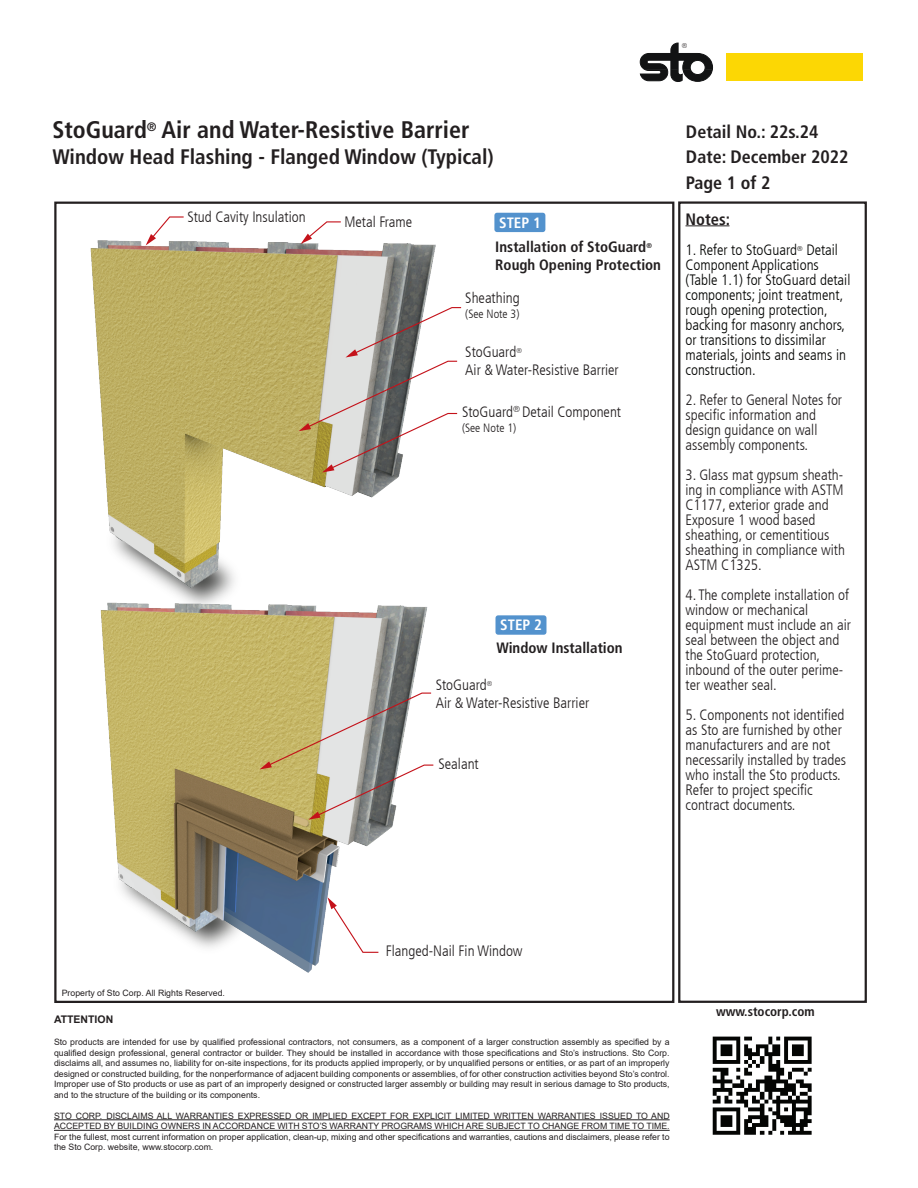
<style>
.page{position:relative;width:918px;height:1188px;background:#fff}
.page>*{position:absolute;margin:0;border:0;box-sizing:border-box;transform-origin:0 0}
.t1{font:700 condensed 24px "Sto Frutiger";color:#231f20}
.t2{font:700 condensed 21px "Sto Frutiger";color:#231f20}
.t3{font:700 condensed 18px/25.5px "Sto Frutiger";color:#231f20}
.t4{font:700 condensed 16.5px "Sto Frutiger";color:#231f20}
.t5{font:300 condensed 15px/15px "Sto Frutiger";color:#231f20}
.t6{font:300 condensed 15px/15px "Sto Frutiger";color:#040503}
.t7{font:700 condensed 15px/18px "Sto Frutiger";color:#231f20}
.t8{font:700 condensed 15px "Sto Frutiger";color:#fff}
.t9{font:700 condensed 13.05px "Sto Frutiger";color:#231f20}
.t10{font:300 condensed 12px "Sto Frutiger";color:#231f20}
.t11{font:700 10.5px "Arial";color:#231f20}
.t12{font:8.7px/10.5px "Arial";color:#231f20;text-align:justify}
.t13{font:300 condensed 7.05px "Sto Frutiger";color:#231f20}
</style>
<div class="page">
<img style="left:100px;top:599px;width:328px;height:374px">
<img style="left:90px;top:240px;width:346px;height:359px">
<hr style="left:686px;top:225px;width:44px;height:1px;background:#231f20">
<img style="left:712px;top:1036px;width:100px;height:99px">
<svg style="left:301px;top:221px;width:41px;height:23px"></svg>
<svg style="left:146px;top:216px;width:39px;height:29px"></svg>
<svg style="left:299px;top:306px;width:163px;height:166px"></svg>
<svg style="left:327px;top:897px;width:53px;height:56px"></svg>
<svg style="left:259px;top:692px;width:175px;height:128px"></svg>
<div style="left:678px;top:201px;width:189px;height:802px;border:2px solid #231f20"></div>
<svg style="left:639px;top:43px;width:74px;height:39px"></svg>
<div style="left:726px;top:53px;width:137px;height:28px;background:#fcd704"></div>
<hr style="left:54px;top:1120px;width:616px;height:1px;background:#231f20">
<hr style="left:54px;top:1130px;width:616px;height:1px;background:#231f20">
<div style="left:494px;top:213px;width:51px;height:19px;background:#5392cd;border-radius:3px"></div>
<div style="left:496px;top:615px;width:50px;height:20px;background:#5392cd;border-radius:3px"></div>
<p class="t13" style="left:682px;top:41px;width:7px">®</p>
<h1 class="t1" style="left:52px;top:116px;width:419px">StoGuard<sup>®</sup> Air and Water-Resistive Barrier</h1>
<h2 class="t2" style="left:52px;top:144px;width:443px">Window Head Flashing - Flanged Window (Typical)</h2>
<h3 class="t5" style="left:187px;top:209px;width:120px">Stud Cavity Insulation</h3>
<h3 class="t5" style="left:344px;top:214px;width:69px">Metal Frame</h3>
<h3 class="t8" style="left:499px;top:214px;width:43px">STEP 1</h3>
<h3 class="t7" style="left:495px;top:238px;width:167px">Installation of StoGuard<sup>®<br></sup>Rough Opening Protection</h3>
<h3 class="t5" style="left:465px;top:291px;width:56px">Sheathing</h3>
<h3 class="t10" style="left:465px;top:307px;width:56px">(See Note 3)</h3>
<h3 class="t5" style="left:465px;top:343px;width:155px;line-height:18px">StoGuard<sup>®<br></sup>Air &amp; Water-Resistive Barrier</h3>
<h3 class="t5" style="left:462px;top:405px;width:161px">StoGuard<sup>®</sup> Detail Component</h3>
<h3 class="t10" style="left:462px;top:420px;width:56px">(See Note 1)</h3>
<h3 class="t8" style="left:500px;top:616px;width:43px">STEP 2</h3>
<h3 class="t7" style="left:497px;top:639px;width:128px">Window Installation</h3>
<h3 class="t5" style="left:436px;top:676px;width:155px;line-height:18px">StoGuard<sup>®<br></sup>Air &amp; Water-Resistive Barrier</h3>
<h3 class="t5" style="left:439px;top:756px;width:42px">Sealant</h3>
<h3 class="t3" style="left:686px;top:119px;width:164px">Detail No.: 22s.24<br>Date: December 2022<br>Page 1 of 2</h3>
<h3 class="t4" style="left:686px;top:209px;width:46px">Notes:</h3>
<p class="t6" style="left:685px;top:242px;width:166px">1. Refer to StoGuard<sup>®</sup> Detail<br>Component Applications (Table 1.1) for StoGuard detail components; joint treatment, rough opening protection, backing for masonry anchors, or transitions to dissimilar materials, joints and seams in construction.</p>
<h3 class="t5" style="left:685px;top:392px;width:158px">2. Refer to General Notes for specific information and design guidance on wall assembly components.</h3>
<h3 class="t5" style="left:685px;top:467px;width:161px">3. Glass mat gypsum sheath&shy;ing in compliance with ASTM<br>C1177, exterior grade and<br>Exposure 1 wood based sheathing, or cementitious sheathing in compliance with<br>ASTM C1325.</h3>
<h3 class="t5" style="left:685px;top:587px;width:167px">4. The complete installation of window or mechanical equipment must include an air seal between the object and the StoGuard protection, inbound of the outer perime&shy;ter weather seal.</h3>
<h3 class="t5" style="left:685px;top:707px;width:162px">5. Components not identified as Sto are furnished by other manufacturers and are not necessarily installed by trades who install the Sto products.<br>Refer to project specific contract documents.</h3>
<p class="t12" style="left:62px;top:988px;width:165px">Property of Sto Corp. All Rights Reserved.</p>
<h3 class="t5" style="left:386px;top:944px;width:138px">Flanged-Nail Fin Window</h3>
<p class="t11" style="left:54px;top:1012px;width:61px">ATTENTION</p>
<p class="t12" style="left:54px;top:1037px;width:617px">Sto products are intended for use by qualified professional contractors, not consumers, as a component of a larger construction assembly as specified by a qualified design professional, general contractor or builder. They should be installed in accordance with those specifications and Sto’s instructions. Sto Corp. disclaims all, and assumes no, liability for on-site inspections, for its products applied improperly, or by unqualified persons or entities, or as part of an improperly designed or constructed building, for the nonperformance of adjacent building components or assemblies, of for other construction activities beyond Sto’s control.<br>Improper use of Sto products or use as part of an improperly designed or constructed larger assembly or building may result in serious damage to Sto products, and to the structure of the building or its components.</p>
<p class="t12" style="left:54px;top:1111px;width:617px">STO CORP. DISCLAIMS ALL WARRANTIES EXPRESSED OR IMPLIED EXCEPT FOR EXPLICIT LIMITED WRITTEN WARRANTIES ISSUED TO AND ACCEPTED BY BUILDING OWNERS IN ACCORDANCE WITH STO’S WARRANTY PROGRAMS WHICH ARE SUBJECT TO CHANGE FROM TIME TO TIME.<br>For the fullest, most current information on proper application, clean-up, mixing and other specifications and warranties, cautions and disclaimers, please refer to the Sto Corp. website, www.stocorp.com.</p>
<h3 class="t9" style="left:716px;top:1003px;width:100px">www.stocorp.com</h3>
</div>
